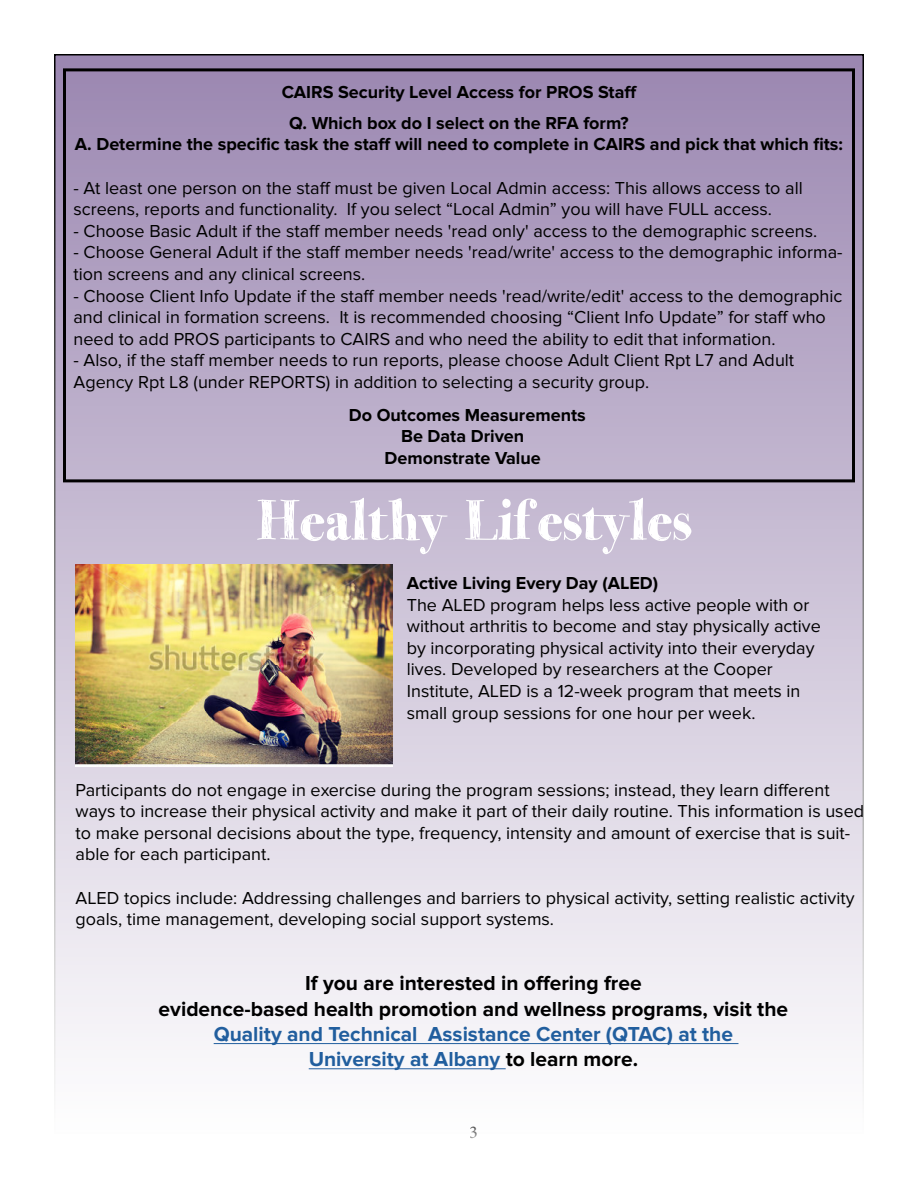
<style>
.page{position:relative;width:918px;height:1188px;background:#fff}
.page>*{position:absolute;margin:0;border:0;box-sizing:border-box;transform-origin:0 0}
.t1{font:58.5px "Moms Diner";color:#fff}
.t2{font:700 21px/25.2px "Proxima Nova";color:#000;text-align:center}
.t3{font:700 21px/25.2px "Proxima Nova";color:#215e9e;text-align:center}
.t4{font:18px/21.6px "Proxima Nova";color:#000}
.t5{font:700 18px/21.6px "Proxima Nova";color:#000;text-align:center}
.t6{font:18px "Minion Pro";color:#000}
.s1{color:#000}
</style>
<div class="page">
<div style="left:55px;top:55px;width:808px;height:1078px;background:linear-gradient(to bottom,#9b87b1,#fff)"></div>
<hr style="left:214px;top:1043px;width:524px;height:1px;background:#215e9e">
<hr style="left:309px;top:1069px;width:197px;height:1px;background:#215e9e">
<img style="left:76px;top:564px;width:316px;height:202px">
<div style="left:63px;top:68px;width:792px;height:414px;border:3px solid #000"></div>
<p class="t5" style="left:282px;top:76px;width:357px;line-height:31.2px">CAIRS Security Level Access for PROS Staff<br>Q. Which box do I select on the RFA form?</p>
<p class="t5" style="left:75px;top:134px;width:770px">A. Determine the specific task the staff will need to complete in CAIRS and pick that which fits:</p>
<p class="t4" style="left:73px;top:177px;width:731px">- At least one person on the staff must be given Local Admin access: This allows access to all screens, reports and functionality. If you select “Local Admin” you will have FULL access.</p>
<p class="t4" style="left:73px;top:220px;width:745px">- Choose Basic Adult if the staff member needs 'read only' access to the demographic screens.</p>
<p class="t4" style="left:73px;top:242px;width:771px">- Choose General Adult if the staff member needs 'read/write' access to the demographic informa&shy;tion screens and any clinical screens.</p>
<p class="t4" style="left:73px;top:285px;width:770px">- Choose Client Info Update if the staff member needs 'read/write/edit' access to the demographic and clinical in formation screens. It is recommended choosing “Client Info Update” for staff who need to add PROS participants to CAIRS and who need the ability to edit that information.</p>
<p class="t4" style="left:73px;top:350px;width:722px">- Also, if the staff member needs to run reports, please choose Adult Client Rpt L7 and Adult<br>Agency Rpt L8 (under REPORTS) in addition to selecting a security group.</p>
<p class="t5" style="left:349px;top:404px;width:238px">Do Outcomes Measurements<br>Be Data Driven<br>Demonstrate Value</p>
<h1 class="t1" style="left:257px;top:497px;width:436px">Healthy Lifestyles</h1>
<p class="t5" style="left:407px;top:573px;width:253px">Active Living Every Day (ALED)</p>
<p class="t4" style="left:407px;top:594px;width:416px">The ALED program helps less active people with or without arthritis to become and stay physically active by incorporating physical activity into their everyday lives. Developed by researchers at the Cooper Institute, ALED is a 12-week program that meets in small group sessions for one hour per week.</p>
<p class="t4" style="left:76px;top:779px;width:790px">Participants do not engage in exercise during the program sessions; instead, they learn different ways to increase their physical activity and make it part of their daily routine. This information is used to make personal decisions about the type, frequency, intensity and amount of exercise that is suit&shy;able for each participant.</p>
<p class="t4" style="left:76px;top:887px;width:780px">ALED topics include: Addressing challenges and barriers to physical activity, setting realistic activity goals, time management, developing social support systems.</p>
<p class="t2" style="left:159px;top:971px;width:631px">If you are interested in offering free<br>evidence-based health promotion and wellness programs, visit the</p>
<p class="t3" style="left:214px;top:1022px;width:521px">Quality and Technical Assistance Center (QTAC) at the<br>University at Albany <span class="s1">to learn more.</span></p>
<p class="t6" style="left:470px;top:1120px;width:10px">3</p>
</div>
